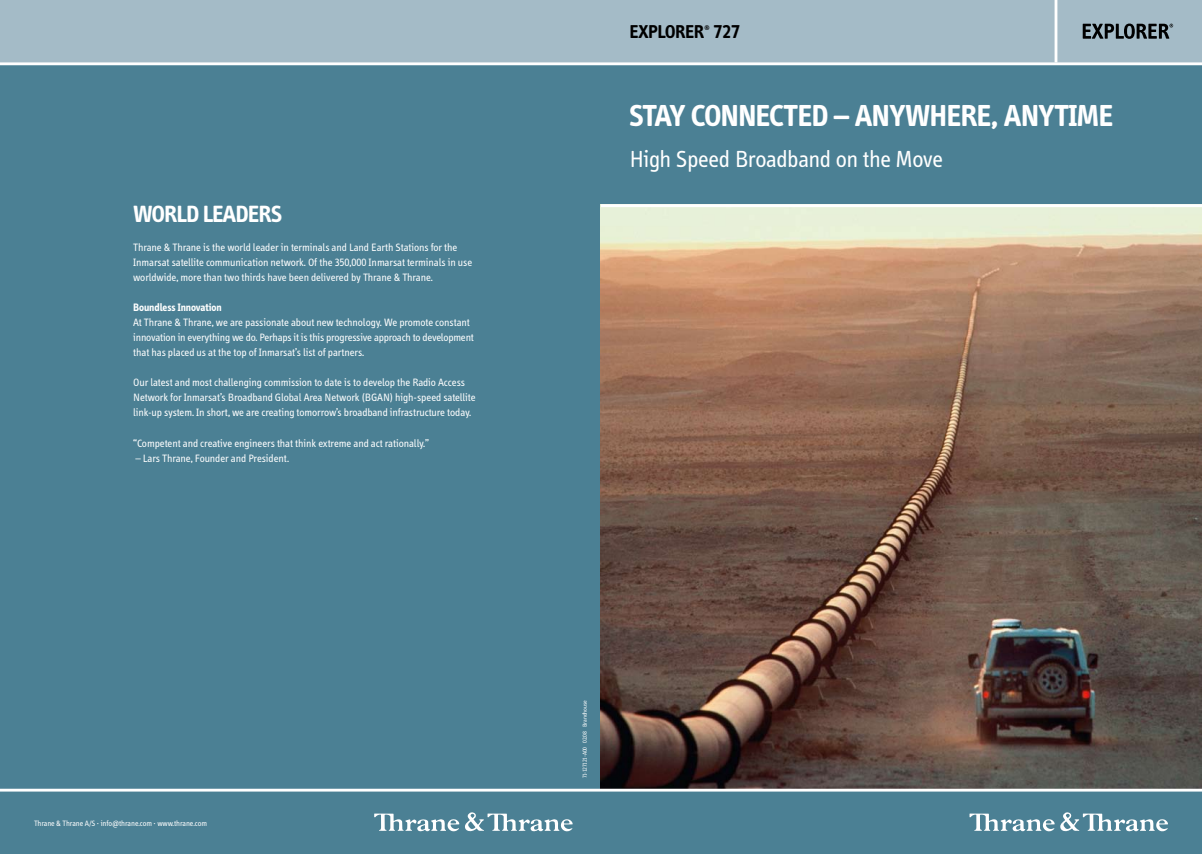
<style>
.page{position:relative;width:1202px;height:854px;background:#fff}
.page>*{position:absolute;margin:0;border:0;box-sizing:border-box;transform-origin:0 0}
.t1{font:700 31px "Info";letter-spacing:-.015em;color:#fff}
.t2{font:24px "Info";letter-spacing:-.01em;color:#fff}
.t3{font:700 24px "Info";letter-spacing:-.02em;color:#fff}
.t4{font:700 19px "Info";letter-spacing:-.01em;color:#000}
.t5{font:11px/15px "Info";color:#fff}
.t6{font:700 11px "Info";color:#fff}
.t7{font:8px "Info";color:#fff}
.t8{font:700 7px "Info";color:#000}
.t9{font:6px "Info";color:#fff}
</style>
<div class="page">
<div style="left:601px;top:62px;width:601px;height:142px;background:#4b8094"></div>
<div style="left:0;top:62px;width:601px;height:729px;background:#4b8094"></div>
<img style="left:601px;top:207px;width:601px;height:581px">
<div style="left:601px;top:0;width:601px;height:62px;background:#a4bbc7"></div>
<div style="left:0;top:0;width:601px;height:62px;background:#a4bbc7"></div>
<div style="left:601px;top:791px;width:601px;height:62px;background:#4b8094"></div>
<div style="left:0;top:791px;width:601px;height:62px;background:#4b8094"></div>
<svg style="left:969px;top:812px;width:199px;height:19px"></svg>
<svg style="left:465px;top:812px;width:108px;height:19px"></svg>
<svg style="left:374px;top:813px;width:85px;height:18px"></svg>
<svg style="left:1083px;top:24px;width:90px;height:15px"></svg>
<hr style="left:0;top:788px;width:601px;height:3px;background:#fff">
<hr style="left:601px;top:62px;width:601px;height:3px;background:#fff">
<hr style="left:0;top:62px;width:601px;height:3px;background:#fff">
<hr style="left:1054px;top:0;width:3px;height:62px;background:#fff">
<h2 class="t3" style="left:133px;top:200px;width:150px">WORLD LEADERS</h2>
<p class="t5" style="left:133px;top:240px;width:340px">Thrane &amp; Thrane is the world leader in terminals and Land Earth Stations for the<br>Inmarsat satellite communication network. Of the 350,000 Inmarsat terminals in use worldwide, more than two thirds have been delivered by Thrane &amp; Thrane.</p>
<p class="t6" style="left:133px;top:301px;width:90px">BOUNDLESS INNOVATION</p>
<p class="t5" style="left:133px;top:315px;width:342px">At Thrane &amp; Thrane, we are passionate about new technology. We promote constant innovation in everything we do. Perhaps it is this progressive approach to development that has placed us at the top of Inmarsat’s list of partners.</p>
<p class="t5" style="left:133px;top:375px;width:344px">Our latest and most challenging commission to date is to develop the Radio Access<br>Network for Inmarsat’s Broadband Global Area Network (BGAN) high-speed satellite link-up system. In short, we are creating tomorrow’s broadband infrastructure today.</p>
<p class="t5" style="left:133px;top:435px;width:297px">“Competent and creative engineers that think extreme and act rationally.”</p>
<p class="t5" style="left:135px;top:450px;width:155px">– Lars Thrane, Founder and President.</p>
<p class="t7" style="left:34px;top:818px;width:174px">Thrane &amp; Thrane A/S · info@thrane.com · www.thrane.com</p>
<h3 class="t4" style="left:629px;top:21px;width:76px">EXPLORER</h3>
<p class="t8" style="left:704px;top:23px;width:7px">®</p>
<h3 class="t4" style="left:713px;top:21px;width:28px">727</h3>
<h1 class="t1" style="left:629px;top:98px;width:482px">STAY CONNECTED – ANYWHERE, ANYTIME</h1>
<h2 class="t2" style="left:629px;top:146px;width:315px">High Speed Broadband on the Move</h2>
<p class="t9" style="left:581px;top:778px;width:80px;rotate:-90deg">71-127121-A00 02.08 Brandhouse</p>
</div>
